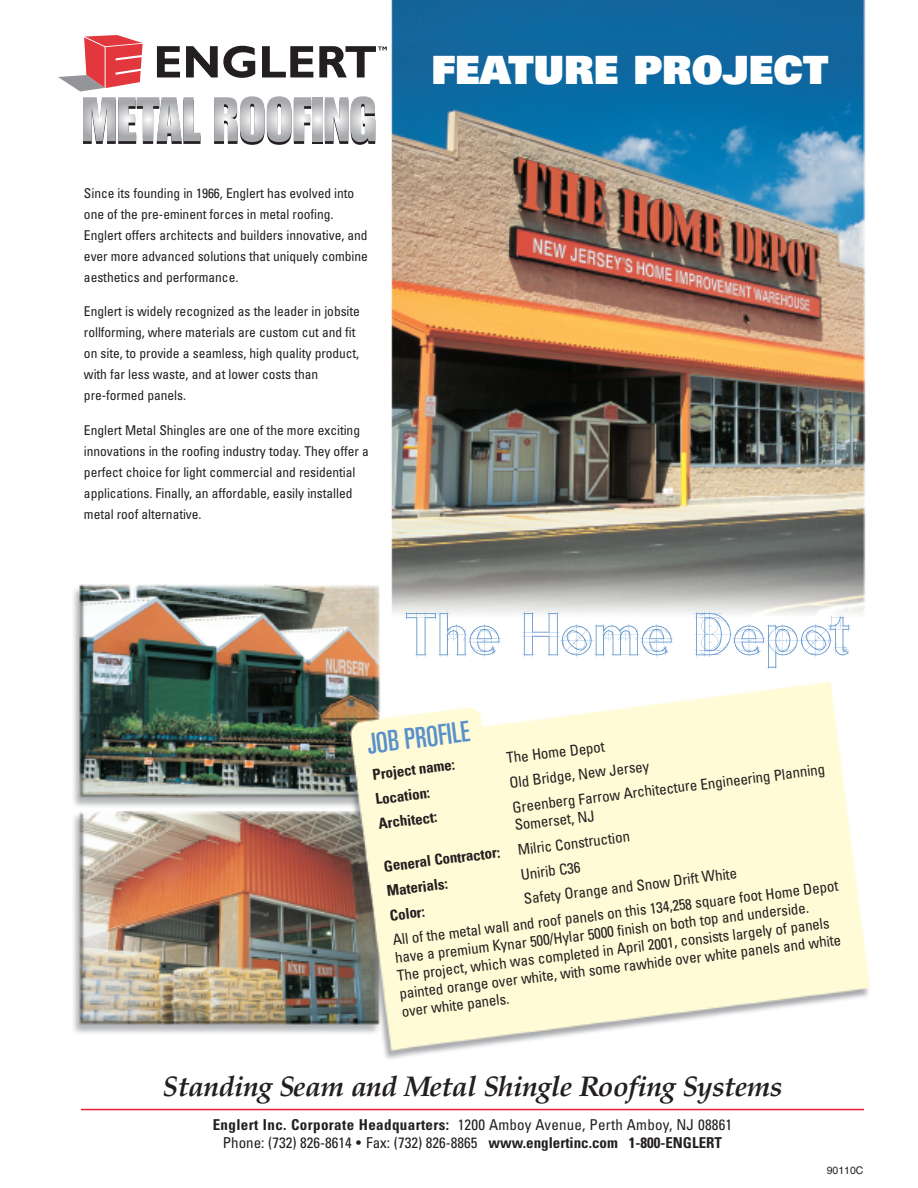
<style>
.page{position:relative;width:918px;height:1188px;background:#fff}
.page>*{position:absolute;margin:0;border:0;box-sizing:border-box;transform-origin:0 0}
.t1{font:66px "Rubino Sans ICG";color:#5990cb}
.t2{font:900 39px "Univers";color:#fff}
.t3{font:italic 700 28.5px "Palatino";letter-spacing:-.02em;color:#231f20}
.t4{font:ultra-condensed 28.5px "Univers";color:#5990cb}
.t5{font:condensed 15px/18px "Univers";letter-spacing:.015em;color:#231f20}
.t6{font:700 condensed 15px/24.8px "Univers";color:#231f20}
.t7{font:condensed 13.5px/21px "Univers";letter-spacing:-.005em;color:#231f20}
.t8{font:10.5px "Helvetica";color:#231f20}
.s1{font-weight:400}
.s2{font-weight:700}
</style>
<div class="page">
<img style="left:73px;top:0;width:797px;height:1111px">
<svg style="left:312px;top:141px;width:11px;height:3px"></svg>
<svg style="left:83px;top:97px;width:118px;height:47px"></svg>
<svg style="left:214px;top:96px;width:97px;height:49px"></svg>
<svg style="left:312px;top:97px;width:11px;height:44px"></svg>
<svg style="left:325px;top:96px;width:50px;height:49px"></svg>
<hr style="left:81px;top:1109px;width:783px;height:1px;background:#e91938">
<svg style="left:157px;top:46px;width:23px;height:31px"></svg>
<svg style="left:186px;top:46px;width:69px;height:32px"></svg>
<svg style="left:262px;top:46px;width:51px;height:31px"></svg>
<svg style="left:319px;top:46px;width:68px;height:31px"></svg>
<svg style="left:58px;top:35px;width:85px;height:56px"></svg>
<h2 class="t2" style="left:431px;top:56px;width:398px">FEATURE PROJECT</h2>
<p class="t7" style="left:84px;top:183px;width:285px">Since its founding in 1966, Englert has evolved into one of the pre-eminent forces in metal roofing.<br>Englert offers architects and builders innovative, and ever more advanced solutions that uniquely combine aesthetics and performance.</p>
<p class="t7" style="left:84px;top:302px;width:278px">Englert is widely recognized as the leader in jobsite rollforming, where materials are custom cut and fit on site, to provide a seamless, high quality product, with far less waste, and at lower costs than pre-formed panels.</p>
<p class="t7" style="left:84px;top:421px;width:286px">Englert Metal Shingles are one of the more exciting innovations in the roofing industry today. They offer a perfect choice for light commercial and residential applications. Finally, an affordable, easily installed metal roof alternative.</p>
<h1 class="t1" style="left:405px;top:593px;width:447px">The Home Depot</h1>
<h3 class="t4" style="left:366px;top:733px;width:104px;rotate:-7deg">JOB PROFILE</h3>
<p class="t5" style="left:506px;top:750px;width:100px;rotate:-7deg">The Home Depot</p>
<p class="t6" style="left:371px;top:764px;width:84px;rotate:-7deg">Project name:</p>
<p class="t5" style="left:509px;top:775px;width:142px;rotate:-7deg">Old Bridge, New Jersey</p>
<p class="t5" style="left:512px;top:800px;width:316px;rotate:-7deg">Greenberg Farrow Architecture Engineering Planning<br>Somerset, NJ</p>
<p class="t6" style="left:383px;top:855px;width:249px;rotate:-7deg">General Contractor: <span class="s1">Milric Construction<br></span>Materials:</p>
<p class="t6" style="left:374px;top:788px;width:56px;rotate:-7deg">Location:</p>
<p class="t6" style="left:377px;top:813px;width:60px;rotate:-7deg">Architect:</p>
<p class="t5" style="left:520px;top:867px;width:61px;rotate:-7deg">Unirib C36</p>
<p class="t5" style="left:389px;top:904px;width:450px;line-height:24.8px;text-indent:135px;rotate:-7deg">Safety Orange and Snow Drift White<br>All of the metal wall and roof panels on this 134,258 square foot Home Depot</p>
<p class="t5" style="left:394px;top:950px;width:446px;rotate:-7deg">have a premium Kynar 500/Hylar 5000 finish on both top and underside.<br>The project, which was completed in April 2001, consists largely of panels painted orange over white, with some rawhide over white panels and white over white panels.</p>
<p class="t6" style="left:389px;top:904px;width:37px;rotate:-7deg">Color:</p>
<h3 class="t3" style="left:162px;top:1076px;width:622px">Standing Seam and Metal Shingle Roofing Systems</h3>
<p class="t5" style="left:213px;top:1117px;width:521px;text-align:center"><span class="s2">Englert Inc. Corporate Headquarters:</span> 1200 Amboy Avenue, Perth Amboy, NJ 08861<br>Phone: (732) 826-8614 • Fax: (732) 826-8865 <span class="s2">www.englertinc.com 1-800-ENGLERT</span></p>
<p class="t8" style="left:827px;top:1167px;width:38px">90110C</p>
</div>
